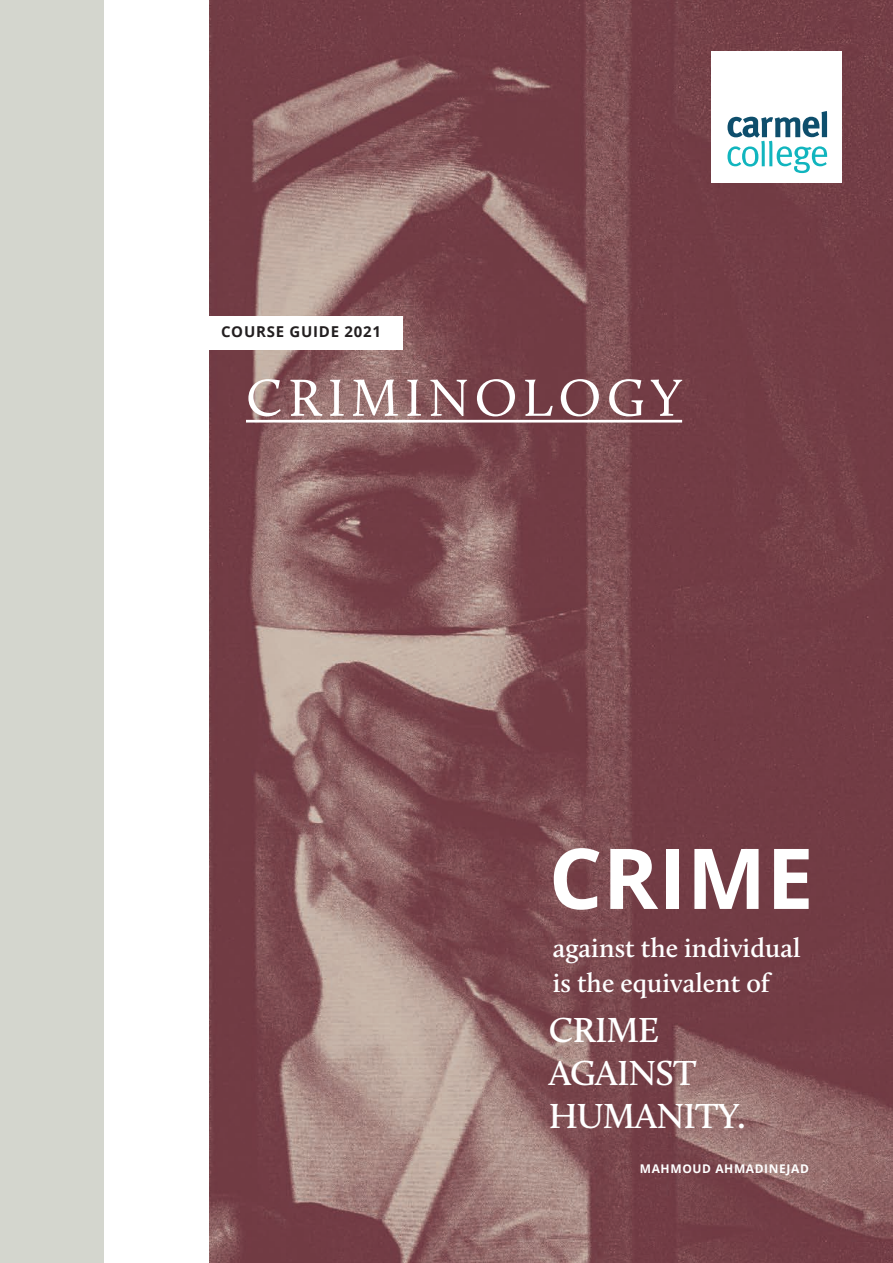
<style>
.page{position:relative;width:893px;height:1263px;background:#fff}
.page>*{position:absolute;margin:0;border:0;box-sizing:border-box;transform-origin:0 0}
.t1{font:700 84px "Open Sans";letter-spacing:.005em;color:#fff}
.t2{font:54px "Calluna";letter-spacing:.1em;color:#fff}
.t3{font:600 36px/43.2px "Calluna";letter-spacing:-.02em;color:#fff}
.t4{font:600 27px/34.8px "Calluna";color:#fff}
.t5{font:700 15px "Open Sans";letter-spacing:.05em;color:#231f20}
.t6{font:700 12px "Open Sans";letter-spacing:.05em;color:#fff}
</style>
<div class="page">
<img style="left:209px;top:0;width:684px;height:1263px">
<div style="left:712px;top:51px;width:130px;height:131px;background:#fff"></div>
<svg style="left:727px;top:111px;width:100px;height:62px"></svg>
<div style="left:0;top:0;width:104px;height:1263px;background:#d4d6ce"></div>
<div style="left:208px;top:316px;width:195px;height:34px;background:#fff"></div>
<hr style="left:246px;top:420px;width:436px;height:2px;background:#fff">
<p class="t5" style="left:221px;top:320px;width:162px">COURSE GUIDE 2021</p>
<h2 class="t2" style="left:246px;top:365px;width:438px">CRIMINOLOGY</h2>
<h1 class="t1" style="left:549px;top:819px;width:266px">CRIME</h1>
<p class="t4" style="left:553px;top:930px;width:249px">against the individual is the equivalent of</p>
<h3 class="t3" style="left:549px;top:1008px;width:199px">CRIME<br>AGAINST<br>HUMANITY.</h3>
<p class="t6" style="left:640px;top:1160px;width:171px">MAHMOUD AHMADINEJAD</p>
</div>
